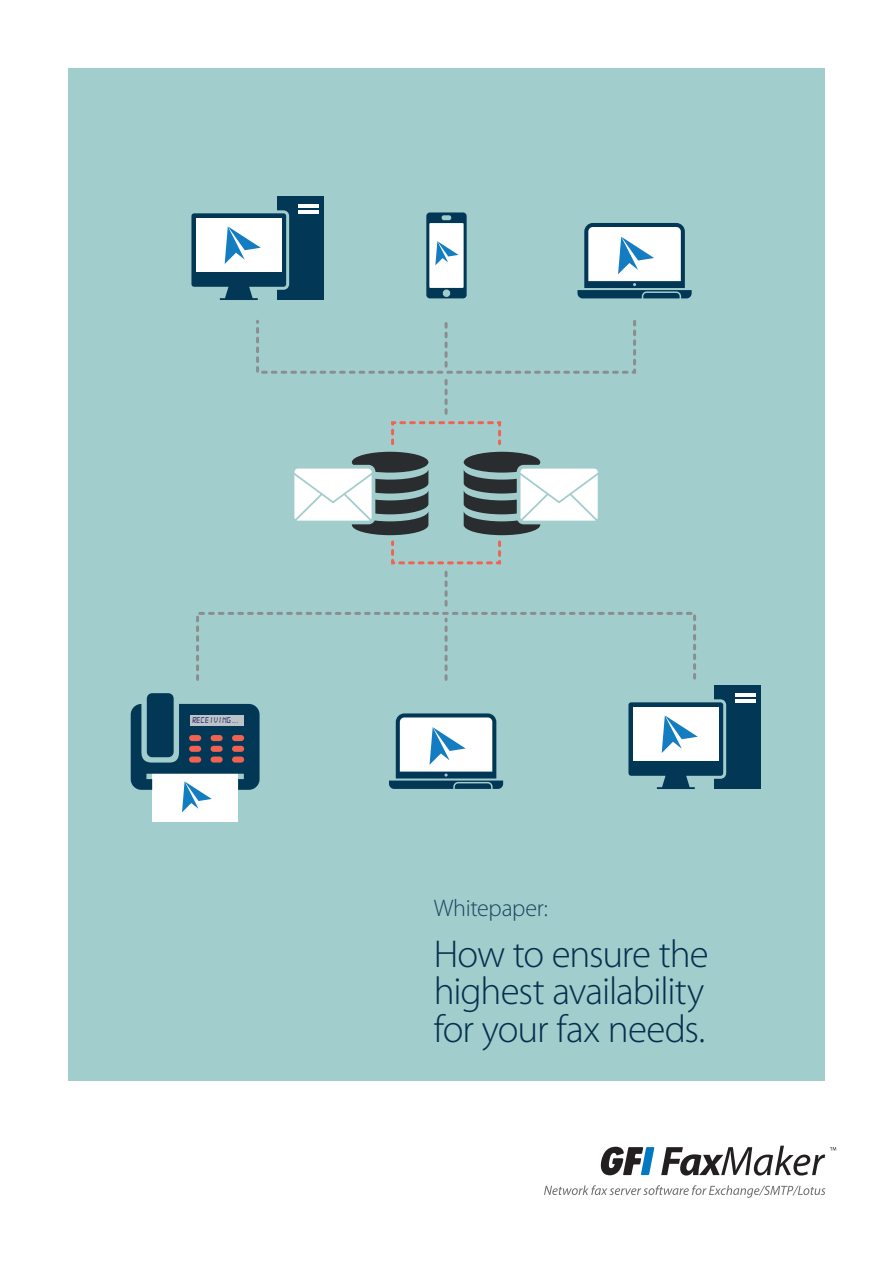
<style>
.page{position:relative;width:893px;height:1263px;background:#fff}
.page>*{position:absolute;margin:0;border:0;box-sizing:border-box;transform-origin:0 0}
.t1{font:300 39px/37.5px "Myriad Pro";letter-spacing:-.03em;color:#03314d;text-align:justify}
.t2{font:300 24px "Myriad Pro";letter-spacing:-.015em;color:#184761}
.t3{font:italic 9.15px "Digital 7 Mono";color:#252560}
</style>
<div class="page">
<div style="left:68px;top:68px;width:757px;height:1012px;background:#a2cdcd"></div>
<div style="left:147px;top:693px;width:27px;height:64px;background:#023856;border-radius:5px"></div>
<div style="left:152px;top:773px;width:86px;height:49px;background:#fff"></div>
<svg style="left:294px;top:452px;width:134px;height:83px"></svg>
<svg style="left:464px;top:452px;width:134px;height:83px"></svg>
<div style="left:715px;top:685px;width:46px;height:104px;background:#023856"></div>
<hr style="left:736px;top:699px;width:20px;height:4px;background:#fff">
<hr style="left:736px;top:693px;width:20px;height:4px;background:#fff">
<svg style="left:628px;top:699px;width:98px;height:90px"></svg>
<div style="left:278px;top:196px;width:46px;height:104px;background:#023856"></div>
<hr style="left:299px;top:210px;width:20px;height:4px;background:#fff">
<hr style="left:299px;top:204px;width:20px;height:4px;background:#fff">
<svg style="left:191px;top:210px;width:98px;height:90px"></svg>
<svg style="left:577px;top:223px;width:115px;height:75px;background:#9fbac6"></svg>
<svg style="left:389px;top:713px;width:114px;height:76px;background:#9eb9c5"></svg>
<svg style="left:131px;top:704px;width:129px;height:108px"></svg>
<div style="left:256px;top:320px;width:380px;height:54px;border:3px dashed #8b8e8f"></div>
<div style="left:391px;top:540px;width:110px;height:24px;border:3px dashed #f16251"></div>
<div style="left:196px;top:612px;width:500px;height:69px;border:3px dashed #8b8e8f"></div>
<svg style="left:445px;top:572px;width:3px;height:35px"></svg>
<div style="left:391px;top:421px;width:110px;height:24px;border:3px dashed #f16251"></div>
<svg style="left:445px;top:379px;width:3px;height:34px"></svg>
<svg style="left:445px;top:321px;width:3px;height:45px"></svg>
<svg style="left:445px;top:619px;width:3px;height:60px"></svg>
<svg style="left:426px;top:212px;width:41px;height:86px;background:#9bb5c2"></svg>
<svg style="left:544px;top:1185px;width:281px;height:13px"></svg>
<svg style="left:600px;top:1147px;width:54px;height:28px"></svg>
<svg style="left:661px;top:1146px;width:175px;height:29px"></svg>
<p class="t3" style="left:192px;top:716px;width:49px">RECEIVING...</p>
<p class="t2" style="left:434px;top:895px;width:116px">Whitepaper:</p>
<p class="t1" style="left:434px;top:935px;width:276px">How to ensure the highest availability for your fax needs.</p>
</div>
